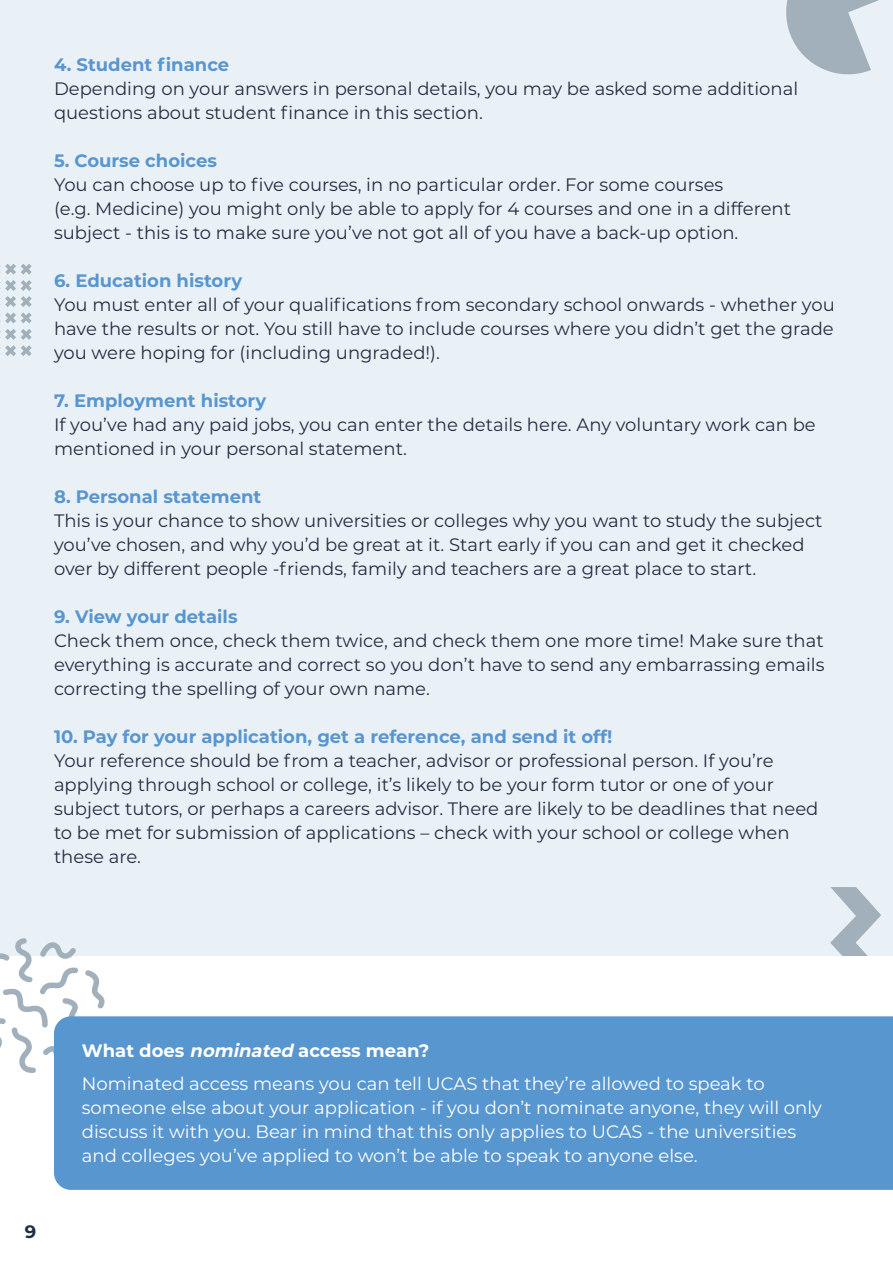
<style>
.page{position:relative;width:893px;height:1263px;background:#eaf1f6}
.page>*{position:absolute;margin:0;border:0;box-sizing:border-box;transform-origin:0 0}
.t1{font:18px/24px "Montserrat";color:#232e42}
.t2{font:18px/24px "Montserrat";color:#fff}
.t3{font:700 18px "Montserrat";color:#5896d0}
.t4{font:700 18px "Montserrat";color:#232e42}
.s1{font-weight:700}
.s2{font-weight:700;font-style:italic}
</style>
<div class="page">
<svg style="left:830px;top:887px;width:51px;height:70px"></svg>
<div style="left:0;top:957px;width:893px;height:306px;background:#fff"></div>
<svg style="left:0;top:938px;width:107px;height:135px"></svg>
<div style="left:54px;top:1016px;width:839px;height:174px;background:#5896d0"></div>
<svg style="left:786px;top:0;width:93px;height:75px"></svg>
<svg style="left:0;top:329px;width:32px;height:27px"></svg>
<svg style="left:0;top:264px;width:32px;height:59px"></svg>
<p class="t3" style="left:54px;top:52px;width:177px">4. Student finance</p>
<p class="t1" style="left:54px;top:76px;width:746px">Depending on your answers in personal details, you may be asked some additional questions about student finance in this section.</p>
<p class="t3" style="left:54px;top:148px;width:165px">5. Course choices</p>
<p class="t1" style="left:54px;top:172px;width:739px">You can choose up to five courses, in no particular order. For some courses<br>(e.g. Medicine) you might only be able to apply for 4 courses and one in a different subject - this is to make sure you’ve not got all of you have a back-up option.</p>
<p class="t3" style="left:54px;top:268px;width:190px">6. Education history</p>
<p class="t1" style="left:54px;top:292px;width:782px;text-align:justify">You must enter all of your qualifications from secondary school onwards - whether you have the results or not. You still have to include courses where you didn’t get the grade you were hoping for (including ungraded!).</p>
<p class="t3" style="left:54px;top:388px;width:214px">7. Employment history</p>
<p class="t1" style="left:54px;top:412px;width:763px">If you’ve had any paid jobs, you can enter the details here. Any voluntary work can be mentioned in your personal statement.</p>
<p class="t3" style="left:54px;top:484px;width:209px">8. Personal statement</p>
<p class="t1" style="left:54px;top:508px;width:770px">This is your chance to show universities or colleges why you want to study the subject you’ve chosen, and why you’d be great at it. Start early if you can and get it checked over by different people -friends, family and teachers are a great place to start.</p>
<p class="t3" style="left:54px;top:604px;width:185px">9. View your details</p>
<p class="t1" style="left:54px;top:628px;width:772px;text-align:justify">Check them once, check them twice, and check them one more time! Make sure that everything is accurate and correct so you don’t have to send any embarrassing emails correcting the spelling of your own name.</p>
<p class="t3" style="left:54px;top:724px;width:560px">10. Pay for your application, get a reference, and send it off!</p>
<p class="t1" style="left:54px;top:748px;width:766px">Your reference should be from a teacher, advisor or professional person. If you’re applying through school or college, it’s likely to be your form tutor or one of your subject tutors, or perhaps a careers advisor. There are likely to be deadlines that need to be met for submission of applications – check with your school or college when these are.</p>
<p class="t4" style="left:25px;top:1218px;width:13px">9</p>
<p class="t2" style="left:82px;top:1034px;width:684px;line-height:33px"><span class="s1">What does</span> <span class="s2">nominated</span> <span class="s1">access mean?<br></span>Nominated access means you can tell UCAS that they’re allowed to speak to</p>
<p class="t2" style="left:82px;top:1095px;width:742px">someone else about your application - if you don’t nominate anyone, they will only discuss it with you. Bear in mind that this only applies to UCAS - the universities and colleges you’ve applied to won’t be able to speak to anyone else.</p>
</div>
